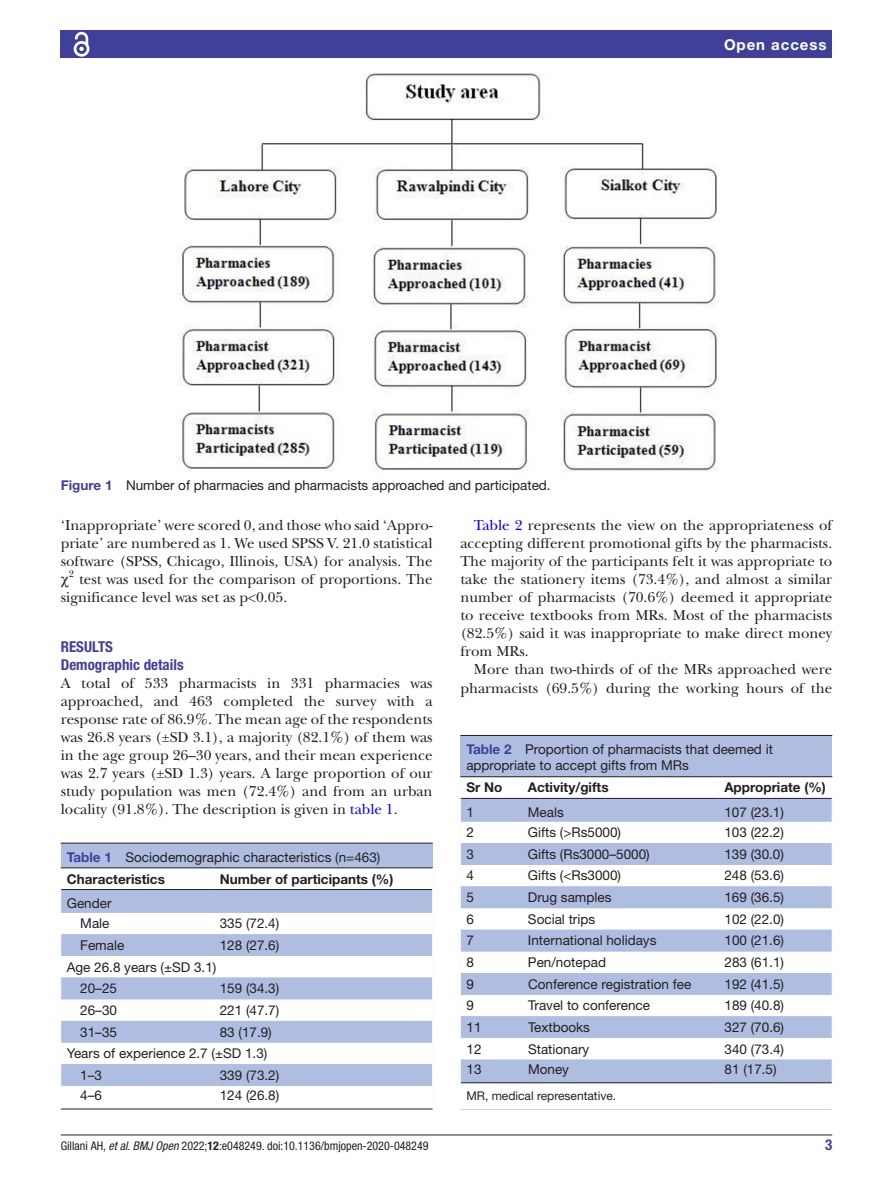
<style>
.page{position:relative;width:893px;height:1191px;background:#fff}
.page>*{position:absolute;margin:0;border:0;box-sizing:border-box;transform-origin:0 0}
.t1{font:15px/18px "New Baskerville";color:#231f20;text-align:justify}
.t2{font:700 condensed 15px/18px "Helvetica Neue LT Std";color:#414099}
.t3{font:700 15px "Helvetica Neue LT Std";letter-spacing:.065em;color:#fff}
.t4{font:13.5px/22px "Helvetica Neue LT Std";color:#231f20}
.t5{font:700 13.5px "Helvetica Neue LT Std";color:#231f20}
.t6{font:condensed 12px "Helvetica Neue LT Std";color:#231f20}
.t7{font:12px "Helvetica Neue LT Std";color:#231f20}
.t8{font:9.9px "New Baskerville";color:#231f20}
.s1{font-weight:700;color:#414099}
.s2{color:#00f}
.s3{font-weight:700}
.s4{font-style:italic}
</style>
<div class="page">
<hr style="left:61px;top:1134px;width:771px;height:1px;background:#231f20">
<div style="left:61px;top:31px;width:771px;height:27px;background:#414099"></div>
<svg style="left:73px;top:31px;width:17px;height:26px"></svg>
<img style="left:177px;top:73px;width:539px;height:399px">
<div style="left:61px;top:843px;width:372px;height:266px;background:#afbde1"></div>
<hr style="left:61px;top:842px;width:372px;height:1px;background:#231f20">
<div style="left:61px;top:868px;width:371px;height:240px;background:#fff"></div>
<svg style="left:61px;top:890px;width:371px;height:195px"></svg>
<hr style="left:61px;top:867px;width:153px;height:1px;background:#231f20">
<hr style="left:61px;top:889px;width:153px;height:1px;background:#231f20">
<hr style="left:214px;top:867px;width:219px;height:1px;background:#231f20">
<hr style="left:214px;top:889px;width:218px;height:1px;background:#231f20">
<hr style="left:61px;top:1108px;width:153px;height:1px;background:#231f20">
<hr style="left:214px;top:1108px;width:219px;height:1px;background:#231f20">
<svg style="left:432px;top:868px;width:1px;height:240px"></svg>
<div style="left:460px;top:736px;width:372px;height:373px;background:#afbde1"></div>
<hr style="left:460px;top:735px;width:372px;height:1px;background:#231f20">
<div style="left:461px;top:777px;width:371px;height:332px;background:#fff"></div>
<svg style="left:461px;top:799px;width:371px;height:283px"></svg>
<hr style="left:460px;top:776px;width:62px;height:1px;background:#231f20">
<hr style="left:460px;top:798px;width:62px;height:1px;background:#231f20">
<hr style="left:522px;top:776px;width:196px;height:1px;background:#231f20">
<hr style="left:522px;top:798px;width:196px;height:1px;background:#231f20">
<hr style="left:718px;top:776px;width:114px;height:1px;background:#231f20">
<hr style="left:718px;top:798px;width:114px;height:1px;background:#231f20">
<hr style="left:522px;top:1082px;width:196px;height:1px;background:#231f20">
<hr style="left:718px;top:1082px;width:114px;height:1px;background:#231f20">
<hr style="left:460px;top:1082px;width:62px;height:1px;background:#231f20">
<svg style="left:460px;top:777px;width:1px;height:332px"></svg>
<hr style="left:466px;top:1099px;width:366px;height:2px;background:#fff">
<p class="t4" style="left:61px;top:474px;width:491px"><span class="s1">Figure 1</span> Number of pharmacies and pharmacists approached and participated.</p>
<p class="t3" style="left:724px;top:35px;width:104px">Open access</p>
<p class="t1" style="left:61px;top:516px;width:373px">‘Inappropriate’ were scored 0, and those who said ‘Appro&shy;priate’ are numbered as 1. We used SPSS V. 21.0 statistical software (SPSS, Chicago, Illinois, USA) for analysis. The</p>
<p class="t8" style="left:69px;top:568px;width:7px">2</p>
<p class="t1" style="left:61px;top:570px;width:373px;text-indent:18px">test was used for the comparison of proportions. The significance level was set as p&lt;0.05.</p>
<p class="t2" style="left:61px;top:637px;width:124px">RESULTS<br>Demographic details</p>
<p class="t1" style="left:61px;top:674px;width:373px">A total of 533 pharmacists in 331 pharmacies was approached, and 463 completed the survey with a response rate of 86.9%. The mean age of the respondents was 26.8 years (±SD 3.1), a majority (82.1%) of them was in the age group 26–30 years, and their mean experience was 2.7 years (±SD 1.3) years. A large proportion of our study population was men (72.4%) and from an urban locality (91.8%). The description is given in <span class="s2">table 1</span>.</p>
<p class="t4" style="left:67px;top:845px;width:315px"><span class="s1">Table 1</span> Sociodemographic characteristics (n=463)<br><span class="s3">Characteristics</span></p>
<p class="t5" style="left:220px;top:870px;width:175px">Number of participants (%)</p>
<p class="t4" style="left:67px;top:893px;width:46px;line-height:20.1px;text-align:right">Gender<br>Male</p>
<p class="t4" style="left:220px;top:912px;width:61px">335 (72.4)</p>
<p class="t4" style="left:80px;top:934px;width:46px">Female</p>
<p class="t4" style="left:220px;top:934px;width:61px">128 (27.6)</p>
<p class="t4" style="left:80px;top:955px;width:138px;line-height:21.6px;text-indent:-14px">Age 26.8 years (±SD 3.1)<br>20–25</p>
<p class="t4" style="left:220px;top:977px;width:61px">159 (34.3)</p>
<p class="t4" style="left:80px;top:999px;width:38px">26–30</p>
<p class="t4" style="left:220px;top:999px;width:61px">221 (47.7)</p>
<p class="t4" style="left:80px;top:1020px;width:38px">31–35</p>
<p class="t4" style="left:220px;top:1020px;width:54px">83 (17.9)</p>
<p class="t4" style="left:67px;top:1042px;width:202px">Years of experience 2.7 (±SD 1.3)</p>
<p class="t4" style="left:80px;top:1063px;width:23px">1–3</p>
<p class="t4" style="left:220px;top:1063px;width:61px">339 (73.2)</p>
<p class="t4" style="left:80px;top:1084px;width:23px">4–6</p>
<p class="t4" style="left:220px;top:1084px;width:61px">124 (26.8)</p>
<p class="t1" style="left:460px;top:516px;width:373px;text-indent:14px"><span class="s2">Table 2</span> represents the view on the appropriateness of accepting different promotional gifts by the pharmacists.<br>The majority of the participants felt it was appropriate to take the stationery items (73.4%), and almost a similar number of pharmacists (70.6%) deemed it appropriate to receive textbooks from MRs. Most of the pharmacists (82.5%) said it was inappropriate to make direct money from MRs.</p>
<p class="t1" style="left:460px;top:660px;width:373px;text-align:right">More than two-thirds of of the MRs approached were pharmacists (69.5%) during the working hours of the</p>
<p class="t4" style="left:466px;top:740px;width:308px;line-height:16.5px"><span class="s1">Table 2</span> Proportion of pharmacists that deemed it appropriate to accept gifts from MRs</p>
<p class="t5" style="left:466px;top:779px;width:38px">Sr No</p>
<p class="t5" style="left:528px;top:779px;width:82px">Activity/gifts</p>
<p class="t5" style="left:724px;top:779px;width:103px">Appropriate (%)</p>
<p class="t4" style="left:466px;top:801px;width:9px">1</p>
<p class="t4" style="left:528px;top:801px;width:38px">Meals</p>
<p class="t4" style="left:724px;top:801px;width:61px">107 (23.1)</p>
<p class="t4" style="left:466px;top:821px;width:9px">2</p>
<p class="t4" style="left:528px;top:821px;width:95px">Gifts (&gt;Rs5000)</p>
<p class="t4" style="left:724px;top:821px;width:61px">103 (22.2)</p>
<p class="t4" style="left:466px;top:843px;width:9px">3</p>
<p class="t4" style="left:528px;top:843px;width:123px">Gifts (Rs3000–5000)</p>
<p class="t4" style="left:724px;top:843px;width:61px">139 (30.0)</p>
<p class="t4" style="left:466px;top:864px;width:9px">4</p>
<p class="t4" style="left:528px;top:864px;width:95px">Gifts (&lt;Rs3000)</p>
<p class="t4" style="left:724px;top:864px;width:61px">248 (53.6)</p>
<p class="t4" style="left:466px;top:886px;width:9px">5</p>
<p class="t4" style="left:528px;top:886px;width:85px">Drug samples</p>
<p class="t4" style="left:724px;top:886px;width:61px">169 (36.5)</p>
<p class="t4" style="left:466px;top:907px;width:9px">6</p>
<p class="t4" style="left:528px;top:907px;width:69px">Social trips</p>
<p class="t4" style="left:724px;top:907px;width:61px">102 (22.0)</p>
<p class="t4" style="left:466px;top:929px;width:9px">7</p>
<p class="t4" style="left:528px;top:929px;width:130px">International holidays</p>
<p class="t4" style="left:724px;top:929px;width:61px">100 (21.6)</p>
<p class="t4" style="left:466px;top:951px;width:9px">8</p>
<p class="t4" style="left:528px;top:951px;width:80px">Pen/notepad</p>
<p class="t4" style="left:724px;top:951px;width:61px">283 (61.1)</p>
<p class="t4" style="left:466px;top:972px;width:9px">9</p>
<p class="t4" style="left:528px;top:972px;width:165px">Conference registration fee</p>
<p class="t4" style="left:724px;top:972px;width:61px">192 (41.5)</p>
<p class="t4" style="left:466px;top:994px;width:9px">9</p>
<p class="t4" style="left:528px;top:994px;width:124px">Travel to conference</p>
<p class="t4" style="left:724px;top:994px;width:61px">189 (40.8)</p>
<p class="t4" style="left:466px;top:1016px;width:17px">11</p>
<p class="t4" style="left:528px;top:1016px;width:64px">Textbooks</p>
<p class="t4" style="left:724px;top:1016px;width:61px">327 (70.6)</p>
<p class="t4" style="left:466px;top:1037px;width:17px">12</p>
<p class="t4" style="left:528px;top:1037px;width:63px">Stationary</p>
<p class="t4" style="left:725px;top:1037px;width:61px">340 (73.4)</p>
<p class="t4" style="left:467px;top:1057px;width:17px">13</p>
<p class="t4" style="left:528px;top:1057px;width:43px">Money</p>
<p class="t4" style="left:725px;top:1057px;width:54px">81 (17.5)</p>
<p class="t7" style="left:466px;top:1089px;width:151px">MR, medical representative.</p>
<p class="t6" style="left:61px;top:1138px;width:369px">Gillani AH, <span class="s4">et al</span>. <span class="s4">BMJ Open</span> 2022;<span class="s3">12</span>:e048249. doi:10.1136/bmjopen-2020-048249</p>
<p class="t2" style="left:825px;top:1135px;width:9px">3</p>
</div>
